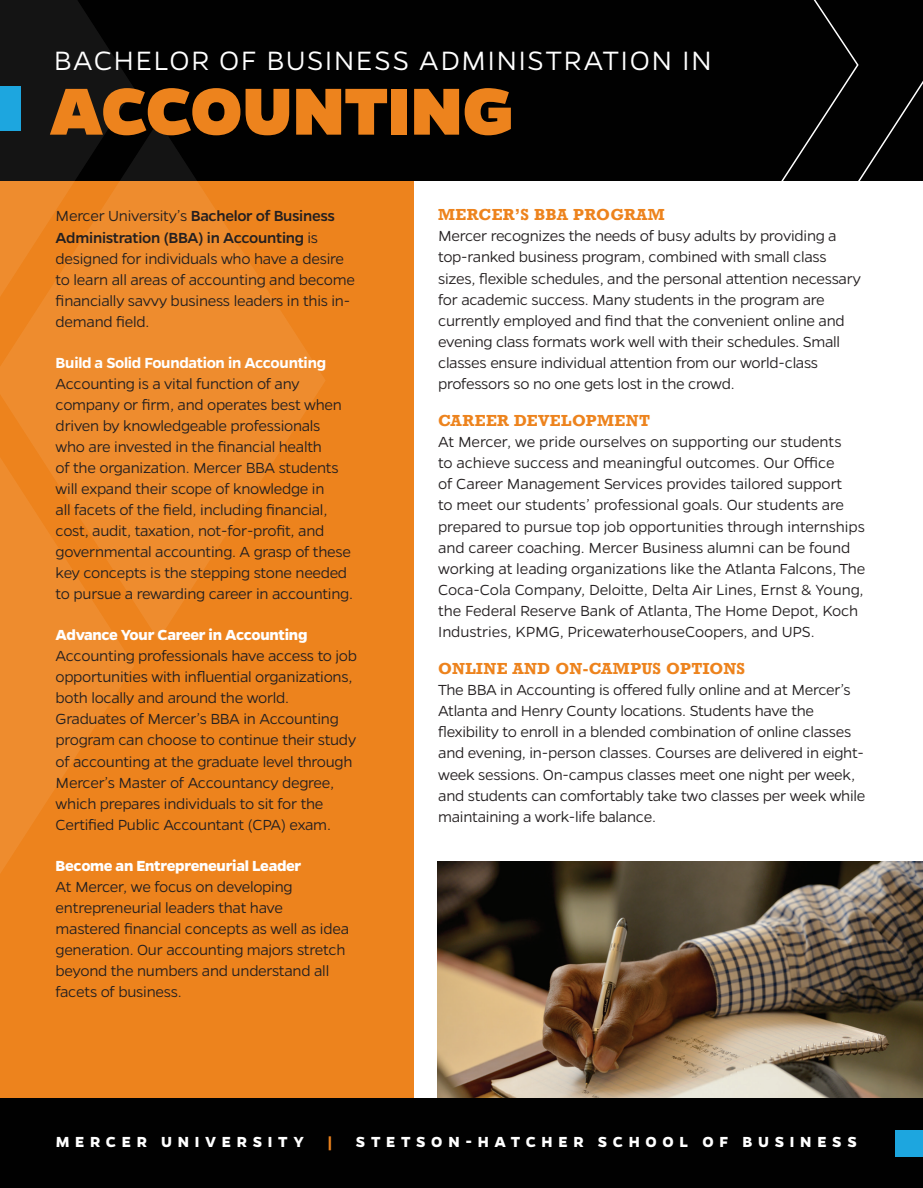
<style>
.page{position:relative;width:923px;height:1188px;background:#fff}
.page>*{position:absolute;margin:0;border:0;box-sizing:border-box;transform-origin:0 0}
.Degree_header{font:800 75px "Gentona";letter-spacing:-.005em;color:#ed831d}
.BBA{font:300 30px "Gentona";letter-spacing:.045em;color:#fff}
.Text{font:300 16.5px/21px "Gentona";letter-spacing:-.015em;color:#231f20}
.t1{font:700 16.5px "Gentona";letter-spacing:.345em;color:#fff}
.t2{font:700 16.5px "Gentona";color:#ed831d}
.Subhead{font:700 15px "Rockwell";letter-spacing:.03em;color:#ed831d}
.s1{font-weight:500}
.s2{font-weight:600;color:#fff}
.s3{font-weight:700;color:#fff}
</style>
<div class="page">
<img style="left:437px;top:861px;width:486px;height:236px">
<div style="left:0;top:170px;width:413px;height:944px;background:#ed831d"></div>
<div style="left:0;top:0;width:923px;height:181px;background:#010101"></div>
<svg style="left:859px;top:81px;width:64px;height:100px"></svg>
<svg style="left:781px;top:0;width:78px;height:181px"></svg>
<svg style="left:0;top:0;width:134px;height:121px;fill:#141414"></svg>
<svg style="left:0;top:121px;width:325px;height:518px;fill:#ee8c2e"></svg>
<svg style="left:0;top:406px;width:134px;height:467px;fill:#ee8c2e"></svg>
<div style="left:0;top:1097px;width:923px;height:90px;background:#010101"></div>
<div style="left:896px;top:1130px;width:27px;height:26px;background:#1da6df"></div>
<div style="left:0;top:86px;width:21px;height:45px;background:#1da6df"></div>
<p class="BBA" style="left:54px;top:44px;width:660px">BACHELOR OF BUSINESS ADMINISTRATION IN</p>
<p class="Degree_header" style="left:49px;top:67px;width:465px">ACCOUNTING</p>
<p class="Text" style="left:56px;top:205px;width:301px">Mercer University’s <span class="s1">Bachelor of Business Administration (BBA) in Accounting</span> is designed for individuals who have a desire to learn all areas of accounting and become financially savvy business leaders in this in&shy;demand field.</p>
<p class="Text" style="left:56px;top:352px;width:299px"><span class="s2">Build a Solid Foundation in Accounting </span>Accounting is a vital function of any company or firm, and operates best when driven by knowledgeable professionals who are invested in the financial health<br>of the organization. Mercer BBA students will expand their scope of knowledge in<br>all facets of the field, including financial, cost, audit, taxation, not-for-profit, and governmental accounting. A grasp of these key concepts is the stepping stone needed to pursue a rewarding career in accounting.</p>
<p class="Text" style="left:56px;top:624px;width:303px"><span class="s3">Advance Your Career in Accounting </span>Accounting professionals have access to job opportunities with influential organizations, both locally and around the world.<br>Graduates of Mercer’s BBA in Accounting program can choose to continue their study of accounting at the graduate level through Mercer’s Master of Accountancy degree, which prepares individuals to sit for the Certified Public Accountant (CPA) exam.</p>
<p class="Text" style="left:56px;top:854px;width:295px"><span class="s3">Become an Entrepreneurial Leader<br></span>At Mercer, we focus on developing entrepreneurial leaders that have mastered financial concepts as well as idea generation. Our accounting majors stretch beyond the numbers and understand all facets of business.</p>
<p class="Subhead" style="left:438px;top:205px;width:228px">MERCER’S BBA PROGRAM</p>
<p class="Text" style="left:438px;top:225px;width:424px">Mercer recognizes the needs of busy adults by providing a top-ranked business program, combined with small class sizes, flexible schedules, and the personal attention necessary for academic success. Many students in the program are currently employed and find that the convenient online and evening class formats work well with their schedules. Small classes ensure individual attention from our world-class professors so no one gets lost in the crowd.</p>
<p class="Subhead" style="left:438px;top:411px;width:213px">CAREER DEVELOPMENT</p>
<p class="Text" style="left:438px;top:431px;width:429px">At Mercer, we pride ourselves on supporting our students<br>to achieve success and meaningful outcomes. Our Office<br>of Career Management Services provides tailored support<br>to meet our students’ professional goals. Our students are prepared to pursue top job opportunities through internships and career coaching. Mercer Business alumni can be found working at leading organizations like the Atlanta Falcons, The Coca-Cola Company, Deloitte, Delta Air Lines, Ernst &amp; Young, the Federal Reserve Bank of Atlanta, The Home Depot, Koch Industries, KPMG, PricewaterhouseCoopers, and UPS.</p>
<p class="Subhead" style="left:438px;top:659px;width:309px">ONLINE AND ON-CAMPUS OPTIONS</p>
<p class="Text" style="left:438px;top:679px;width:429px">The BBA in Accounting is offered fully online and at Mercer’s Atlanta and Henry County locations. Students have the flexibility to enroll in a blended combination of online classes and evening, in-person classes. Courses are delivered in eight&shy;week sessions. On-campus classes meet one night per week, and students can comfortably take two classes per week while maintaining a work-life balance.</p>
<p class="t1" style="left:56px;top:1132px;width:250px">MERCER UNIVERSITY</p>
<p class="t2" style="left:327px;top:1132px;width:7px">|</p>
<p class="t1" style="left:356px;top:1132px;width:503px">STETSON-HATCHER SCHOOL OF BUSINESS</p>
</div>
